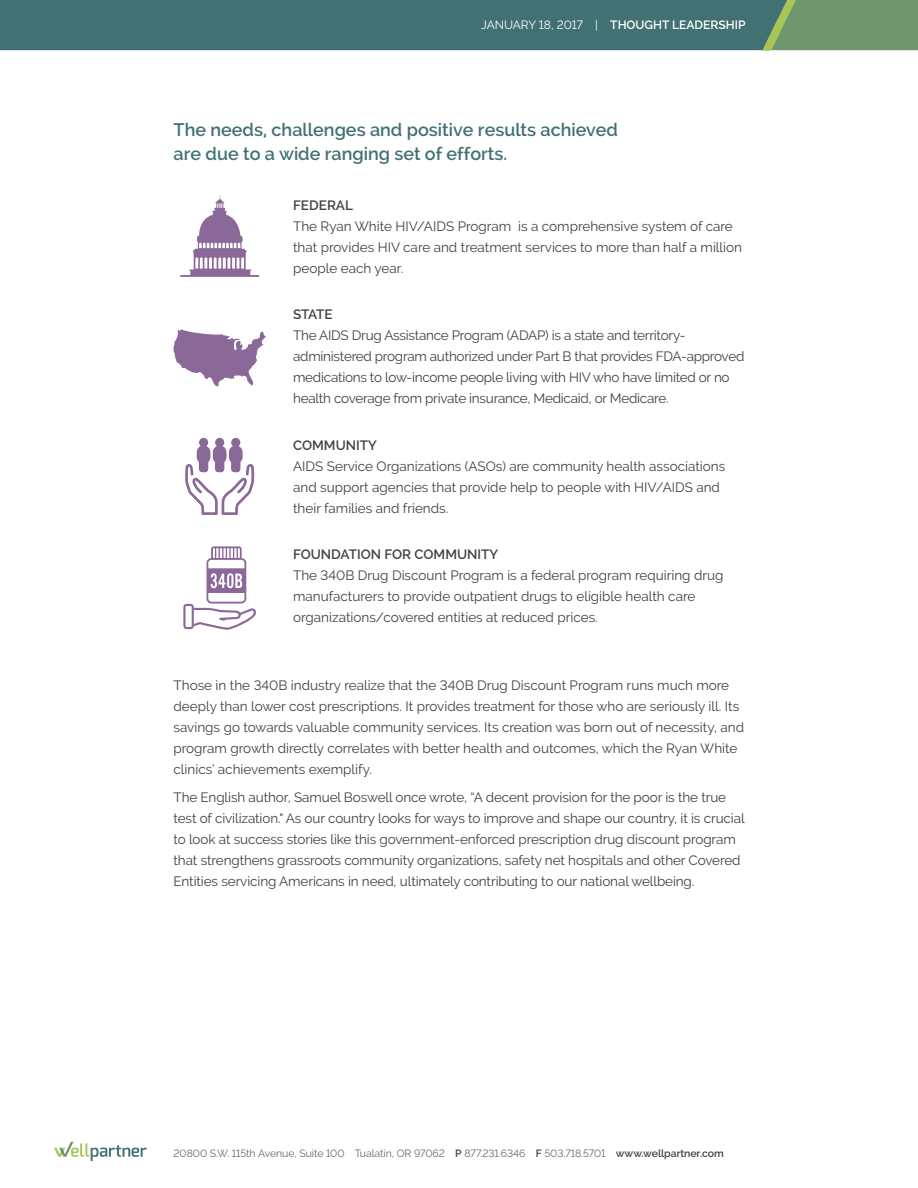
<style>
.page{position:relative;width:918px;height:1188px;background:#fff}
.page>*{position:absolute;margin:0;border:0;box-sizing:border-box;transform-origin:0 0}
.Subhead_1__Default{font:600 18px/24px "Raleway";color:#417172}
.Body_Copy_2__default{font:13.5px/21px "Raleway";letter-spacing:-.01em;color:#424041}
.Body_Copy_3__more_sp{font:13.5px/21px "Raleway";color:#424041}
.Body_Copy_3__more_sp-2{font:13.5px/21px "Raleway";letter-spacing:-.02em;color:#424041}
.Content_type{font:600 12px "Raleway";color:#fff}
.t1{font:10.5px "Raleway";letter-spacing:-.005em;color:#686968}
.s1{font-weight:400}
.s2{font-weight:600}
.s3{font-weight:600;color:#424041}
</style>
<div class="page">
<svg style="left:54px;top:1142px;width:93px;height:19px"></svg>
<svg style="left:0;top:0;width:918px;height:50px;background:#487770"></svg>
<svg style="left:173px;top:329px;width:93px;height:57px"></svg>
<svg style="left:183px;top:546px;width:73px;height:84px"></svg>
<svg style="left:185px;top:438px;width:69px;height:77px"></svg>
<svg style="left:180px;top:196px;width:79px;height:81px"></svg>
<p class="Content_type" style="left:481px;top:18px;width:266px"><span class="s1">JANUARY 18, 2017 |</span> THOUGHT LEADERSHIP</p>
<p class="Subhead_1__Default" style="left:174px;top:117px;width:446px">The needs, challenges and positive results achieved are due to a wide ranging set of efforts.</p>
<p class="Body_Copy_3__more_sp" style="left:293px;top:195px;width:451px"><span class="s2">FEDERAL<br></span>The Ryan White HIV/AIDS Program is a comprehensive system of care that provides HIV care and treatment services to more than half a million people each year.</p>
<p class="Body_Copy_3__more_sp-2" style="left:293px;top:304px;width:453px"><span class="s2">STATE<br></span>The AIDS Drug Assistance Program (ADAP) is a state and territory&shy;administered program authorized under Part B that provides FDA-approved medications to low-income people living with HIV who have limited or no health coverage from private insurance, Medicaid, or Medicare.</p>
<p class="Body_Copy_3__more_sp" style="left:293px;top:435px;width:434px"><span class="s2">COMMUNITY<br></span>AIDS Service Organizations (ASOs) are community health associations and support agencies that provide help to people with HIV/AIDS and their families and friends.</p>
<p class="Body_Copy_3__more_sp" style="left:293px;top:544px;width:432px"><span class="s2">FOUNDATION FOR COMMUNITY<br></span>The 340B Drug Discount Program is a federal program requiring drug manufacturers to provide outpatient drugs to eligible health care organizations/covered entities at reduced prices.</p>
<p class="Body_Copy_2__default" style="left:174px;top:675px;width:572px">Those in the 340B industry realize that the 340B Drug Discount Program runs much more deeply than lower cost prescriptions. It provides treatment for those who are seriously ill. Its savings go towards valuable community services. Its creation was born out of necessity, and program growth directly correlates with better health and outcomes, which the Ryan White clinics’ achievements exemplify.</p>
<p class="Body_Copy_2__default" style="left:174px;top:787px;width:573px">The English author, Samuel Boswell once wrote, “A decent provision for the poor is the true test of civilization." As our country looks for ways to improve and shape our country, it is crucial to look at success stories like this government-enforced prescription drug discount program that strengthens grassroots community organizations, safety net hospitals and other Covered Entities servicing Americans in need, ultimately contributing to our national wellbeing.</p>
<p class="t1" style="left:174px;top:1147px;width:552px">20800 S.W. 115th Avenue, Suite 100 Tualatin, OR 97062 <span class="s3">P</span> 877.231.6346 <span class="s3">F</span> 503.718.5701 <span class="s3">www.wellpartner.com</span></p>
</div>
